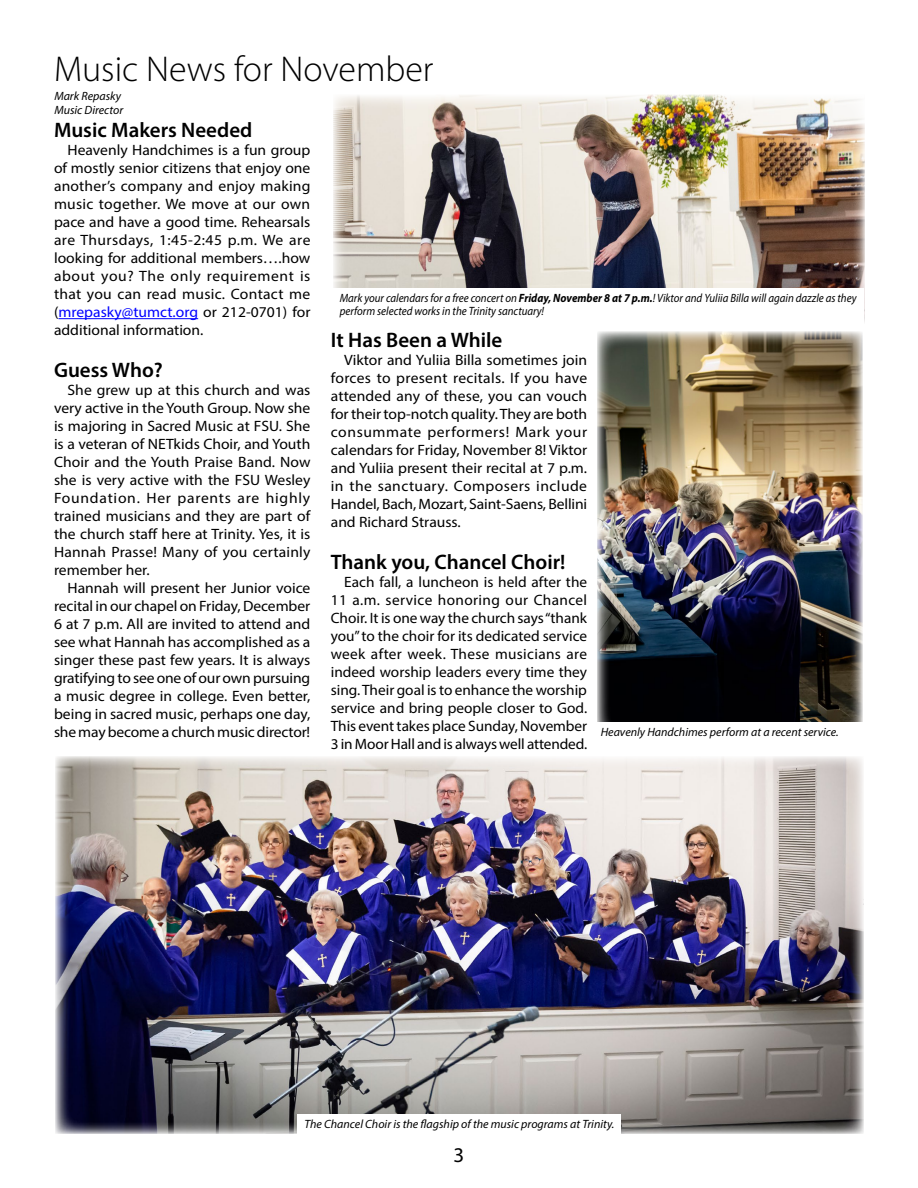
<style>
.page{position:relative;width:918px;height:1188px;background:#fff}
.page>*{position:absolute;margin:0;border:0;box-sizing:border-box;transform-origin:0 0}
.t1{font:300 36px "Myriad Pro";color:#000}
.t2{font:600 21px "Myriad Pro";color:#000}
.t3{font:21px "Myriad Pro";color:#000}
.t4{font:15px/18px "Myriad Pro";letter-spacing:-.005em;color:#000;text-align:justify;scale:1.04 1}
.t5{font:15px/18px "Myriad Pro";letter-spacing:-.005em;color:#000;text-align:justify}
.t6{font:italic 12px/13.5px "Myriad Pro";color:#000;scale:.91 1}
.t7{font:italic 12px/13.5px "Myriad Pro";color:#000}
.s1{color:#00f}
.s2{font-weight:700}
</style>
<div class="page">
<hr style="left:58px;top:318px;width:140px;height:1px;background:#00f">
<img style="left:333px;top:94px;width:532px;height:228px">
<img style="left:597px;top:332px;width:266px;height:390px">
<img style="left:55px;top:756px;width:809px;height:378px">
<div style="left:297px;top:1114px;width:324px;height:21px;background:#fff"></div>
<div style="left:333px;top:288px;width:531px;height:36px;background:#fff"></div>
<h1 class="t1" style="left:54px;top:49px;width:381px">Music News for November</h1>
<p class="t7" style="left:54px;top:89px;width:70px">Mark Repasky<br>Music Director</p>
<h2 class="t2" style="left:54px;top:117px;width:200px">Music Makers Needed</h2>
<p class="t4" style="left:54px;top:141px;width:248px;text-indent:13px">Heavenly Handchimes is a fun group of mostly senior citizens that enjoy one another’s company and enjoy making music together. We move at our own pace and have a good time. Rehearsals are Thursdays, 1:45-2:45 p.m. We are looking for additional members….how about you? The only requirement is that you can read music. Contact me (<span class="s1">mrepasky@tumct.org</span> or 212-0701) for additional information.</p>
<h2 class="t2" style="left:54px;top:357px;width:110px">Guess Who?</h2>
<p class="t4" style="left:54px;top:381px;width:248px;text-indent:13px">She grew up at this church and was very active in the Youth Group. Now she is majoring in Sacred Music at FSU. She is a veteran of NETkids Choir, and Youth Choir and the Youth Praise Band. Now she is very active with the FSU Wesley Foundation. Her parents are highly trained musicians and they are part of the church staff here at Trinity. Yes, it is Hannah Prasse! Many of you certainly remember her.</p>
<p class="t4" style="left:54px;top:579px;width:248px;text-indent:13px">Hannah will present her Junior voice recital in our chapel on Friday, December 6 at 7 p.m. All are invited to attend and see what Hannah has accomplished as a singer these past few years. It is always gratifying to see one of our own pursuing a music degree in college. Even better, being in sacred music, perhaps one day, she may become a church music director!</p>
<p class="t6" style="left:340px;top:291px;width:569px">Mark your calendars for a free concert on <span class="s2">Friday, November 8 at 7 p.m.</span>! Viktor and Yuliia Billa will again dazzle as they perform selected works in the Trinity sanctuary!</p>
<h2 class="t2" style="left:331px;top:326px;width:173px">It Has Been a While</h2>
<p class="t4" style="left:331px;top:350px;width:248px;text-indent:13px">Viktor and Yuliia Billa sometimes join forces to present recitals. If you have attended any of these, you can vouch for their top-notch quality. They are both consummate performers! Mark your calendars for Friday, November 8! Viktor and Yuliia present their recital at 7 p.m. in the sanctuary. Composers include Handel, Bach, Mozart, Saint-Saens, Bellini and Richard Strauss.</p>
<h2 class="t2" style="left:331px;top:548px;width:236px">Thank you, Chancel Choir!</h2>
<p class="t5" style="left:331px;top:572px;width:258px;text-indent:13px">Each fall, a luncheon is held after the 11 a.m. service honoring our Chancel Choir. It is one way the church says “thank you” to the choir for its dedicated service week after week. These musicians are indeed worship leaders every time they sing. Their goal is to enhance the worship service and bring people closer to God.<br>This event takes place Sunday, November 3 in Moor Hall and is always well attended.</p>
<p class="t7" style="left:601px;top:725px;width:239px">Heavenly Handchimes perform at a recent service.</p>
<p class="t7" style="left:305px;top:1117px;width:311px">The Chancel Choir is the flagship of the music programs at Trinity.</p>
<h2 class="t3" style="left:454px;top:1142px;width:12px">3</h2>
</div>
